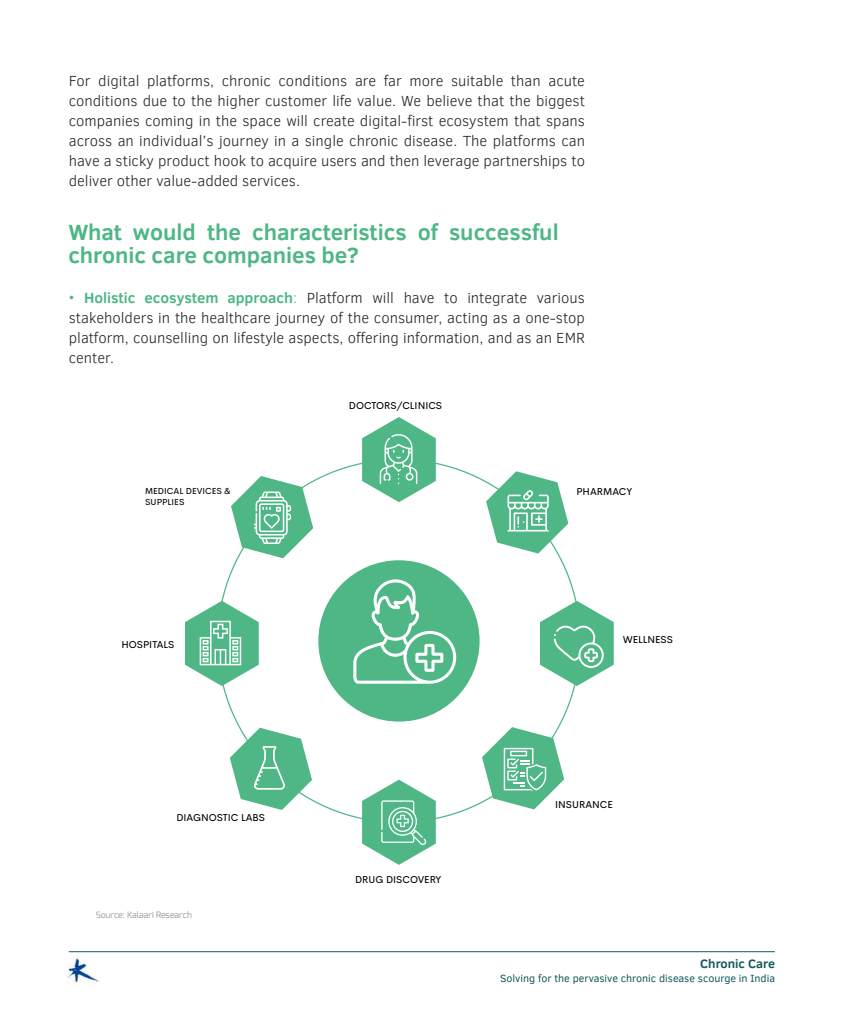
<style>
.page{position:relative;width:850px;height:1028px;background:#fff}
.page>*{position:absolute;margin:0;border:0;box-sizing:border-box;transform-origin:0 0}
.t1{font:700 22.5px/23.8px "Clear Sans";color:#4eb785}
.t2{font:300 15px/20px "Clear Sans";color:#272828;text-align:justify}
.t3{font:700 12.5px "Clear Sans";color:#13585e}
.t4{font:10.62px "Clear Sans";color:#13585e}
.t5{font:10px "Cerebri Sans";color:#000}
.t6{font:8.75px/10.5px "Cerebri Sans";color:#000}
.t7{font:8.75px "Exo";color:#969696}
.s1{color:#4eb785}
.s2{font-weight:700;color:#4eb785}
</style>
<div class="page">
<div style="left:318px;top:560px;width:162px;height:161px;background:#4eb785;border-radius:50%"></div>
<svg style="left:230px;top:727px;width:82px;height:83px"></svg>
<svg style="left:540px;top:601px;width:74px;height:85px"></svg>
<svg style="left:185px;top:601px;width:74px;height:85px"></svg>
<svg style="left:482px;top:727px;width:82px;height:82px"></svg>
<svg style="left:486px;top:471px;width:82px;height:82px"></svg>
<svg style="left:231px;top:476px;width:82px;height:82px"></svg>
<svg style="left:362px;top:417px;width:74px;height:85px"></svg>
<svg style="left:362px;top:779px;width:74px;height:85px"></svg>
<svg style="left:353px;top:579px;width:103px;height:104px"></svg>
<hr style="left:69px;top:951px;width:706px;height:1px;background:#13585e">
<img style="left:68px;top:955px;width:31px;height:30px">
<p class="t2" style="left:69px;top:70px;width:518px">For digital platforms, chronic conditions are far more suitable than acute conditions due to the higher customer life value. We believe that the biggest companies coming in the space will create digital-first ecosystem that spans across an individual’s journey in a single chronic disease. The platforms can have a sticky product hook to acquire users and then leverage partnerships to deliver other value-added services.</p>
<h1 class="t1" style="left:68px;top:219px;width:492px">What would the characteristics of successful chronic care companies be?</h1>
<p class="t2" style="left:69px;top:288px;width:518px"><span class="s1">•</span> <span class="s2">Holistic ecosystem approach</span><span class="s1">:</span> Platform will have to integrate various stakeholders in the healthcare journey of the consumer, acting as a one-stop platform, counselling on lifestyle aspects, offering information, and as an EMR center.</p>
<p class="t6" style="left:145px;top:485px;width:87px">MEDICAL DEVICES &amp;<br>SUPPLIES</p>
<p class="t5" style="left:121px;top:636px;width:55px">HOSPITALS</p>
<p class="t5" style="left:176px;top:809px;width:90px">DIAGNOSTIC LABS</p>
<p class="t7" style="left:96px;top:908px;width:98px">Source: Kalaari Research</p>
<p class="t5" style="left:349px;top:397px;width:95px">DOCTORS/CLINICS</p>
<p class="t5" style="left:576px;top:484px;width:57px">PHARMACY</p>
<p class="t5" style="left:623px;top:631px;width:52px">WELLNESS</p>
<p class="t5" style="left:355px;top:871px;width:88px">DRUG DISCOVERY</p>
<p class="t5" style="left:555px;top:796px;width:59px">INSURANCE</p>
<p class="t3" style="left:700px;top:954px;width:76px">Chronic Care</p>
<p class="t4" style="left:500px;top:971px;width:277px">Solving for the pervasive chronic disease scourge in India</p>
</div>
